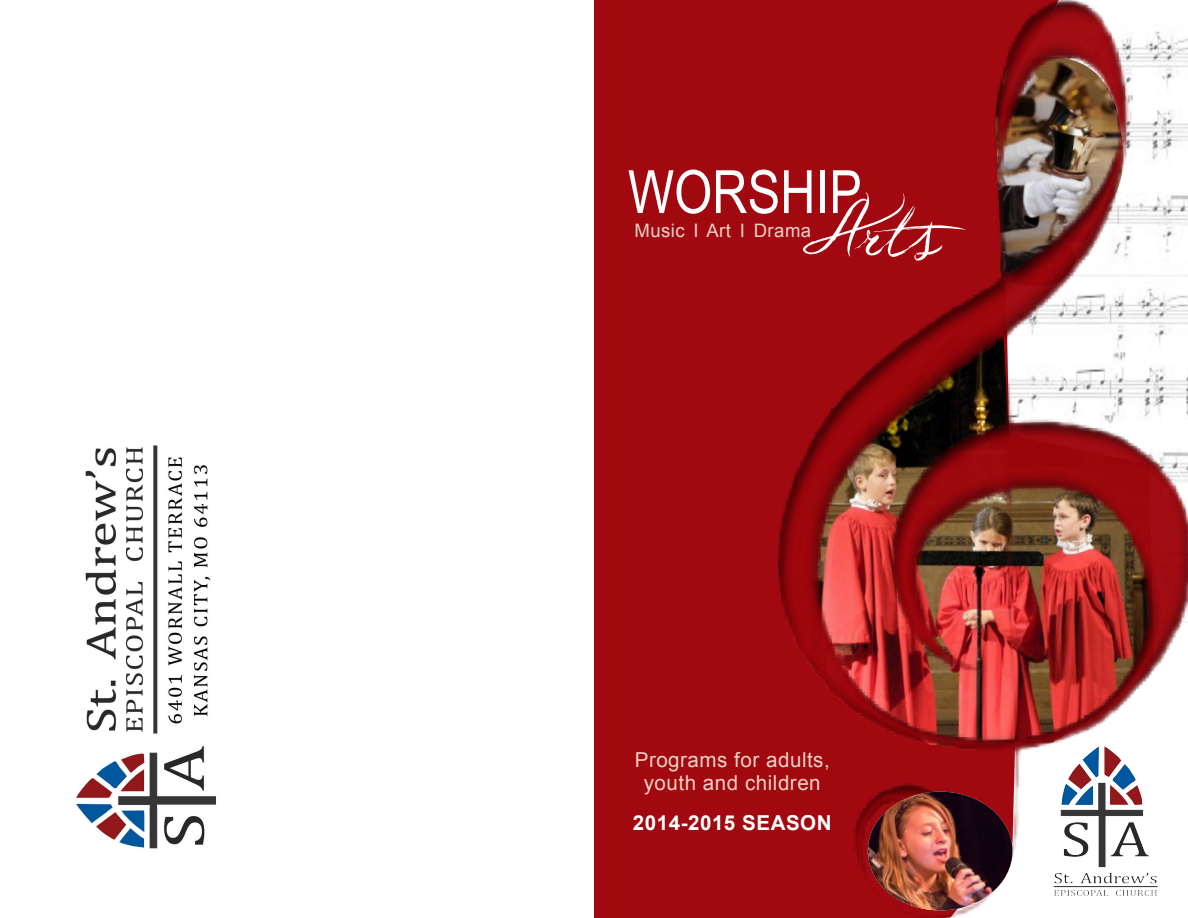
<style>
.page{position:relative;width:1188px;height:918px;background:#fff}
.page>*{position:absolute;margin:0;border:0;box-sizing:border-box;transform-origin:0 0}
.t1{font:59.7px "Arial Narrow";color:#fff}
.t2{font:20.55px/23.2px "Arial";letter-spacing:.025em;color:#efd1c4;text-align:center}
.t3{font:700 20.55px "Arial";letter-spacing:.025em;color:#fff}
.t4{font:18.6px "Arial";letter-spacing:.025em;color:#efd1c4}
</style>
<div class="page">
<div style="left:594px;top:0;width:212px;height:918px;background:#a1080f"></div>
<img style="left:777px;top:0;width:411px;height:918px">
<img style="left:868px;top:792px;width:144px;height:118px">
<svg style="left:802px;top:192px;width:165px;height:69px;background:#ad282e"></svg>
<img style="left:1037px;top:738px;width:137px;height:166px">
<img style="left:75px;top:445px;width:141px;height:404px">
<p class="t1" style="left:628px;top:148px;width:236px">WORSHIP</p>
<p class="t4" style="left:634px;top:218px;width:178px">Music I Art I Drama</p>
<p class="t2" style="left:635px;top:748px;width:197px">Programs for adults, youth and children</p>
<p class="t3" style="left:633px;top:809px;width:200px">2014-2015 SEASON</p>
</div>
